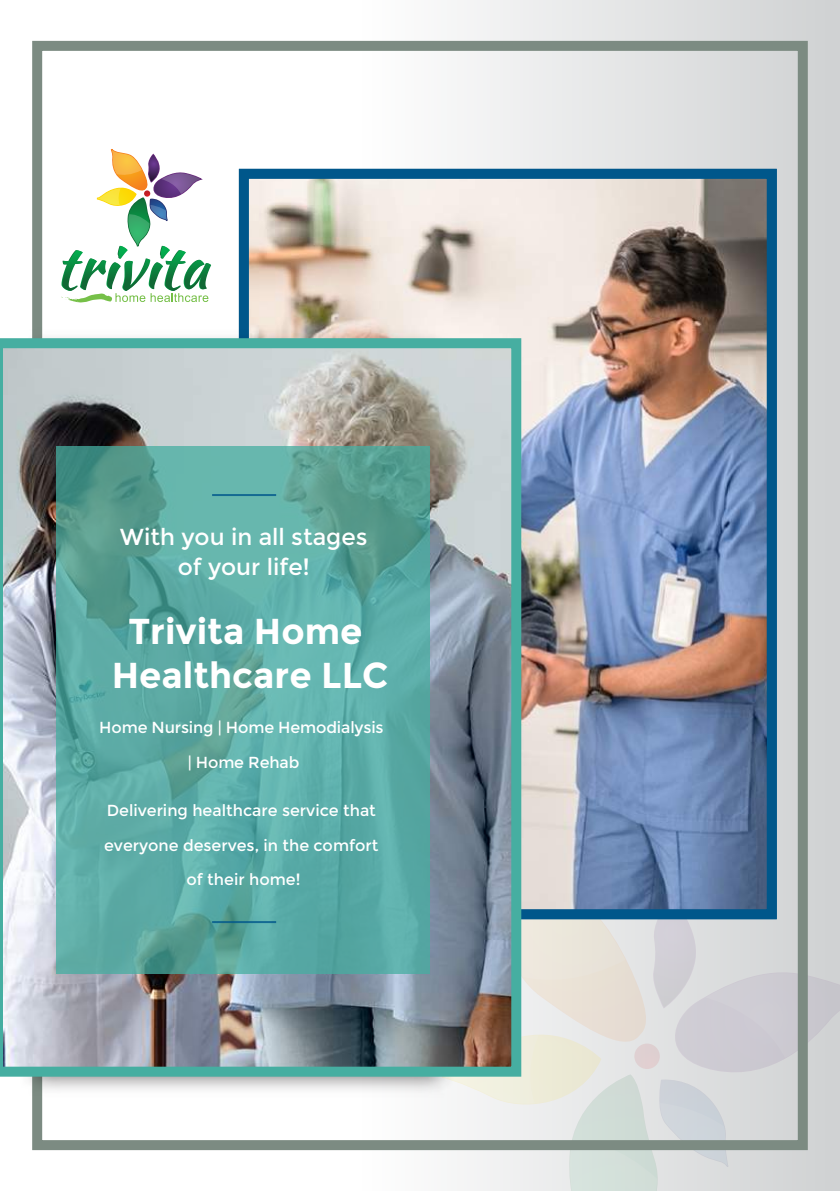
<style>
.page{position:relative;width:840px;height:1191px;background:#fff}
.page>*{position:absolute;margin:0;border:0;box-sizing:border-box;transform-origin:0 0}
.t1{font:700 36px/44px "Montserrat";color:#fff;text-align:center}
.t2{font:23.2px/30.2px "Montserrat";color:#fff;text-align:center}
.t3{font:16px/34.8px "Montserrat";color:#fff;text-align:center}
</style>
<div class="page">
<div style="left:6px;top:0;width:834px;height:1191px;background:linear-gradient(to right,#fff,#d5d8d9)"></div>
<svg style="left:442px;top:876px;width:398px;height:315px;background:#dcdcdb"></svg>
<div style="left:32px;top:41px;width:775px;height:1109px;border:10px solid #7c8b82"></div>
<svg style="left:61px;top:149px;width:150px;height:154px"></svg>
<img style="left:250px;top:180px;width:515px;height:728px">
<div style="left:239px;top:169px;width:537px;height:750px;border:10px solid #00578b"></div>
<img style="left:12px;top:324px;width:450px;height:778px">
<img style="left:0;top:338px;width:521px;height:739px">
<svg style="left:56px;top:446px;width:374px;height:527px;background:#5ba9a2"></svg>
<hr style="left:212px;top:921px;width:64px;height:2px;background:#00578b">
<hr style="left:212px;top:494px;width:64px;height:2px;background:#00578b">
<h2 class="t2" style="left:120px;top:522px;width:249px">With you in all stages of your life!</h2>
<h1 class="t1" style="left:112px;top:609px;width:278px">Trivita Home<br>Healthcare LLC</h1>
<p class="t3" style="left:99px;top:710px;width:286px">Home Nursing | Home Hemodialysis | Home Rehab</p>
<p class="t3" style="left:104px;top:793px;width:276px">Delivering healthcare service that everyone deserves, in the comfort of their home!</p>
</div>
